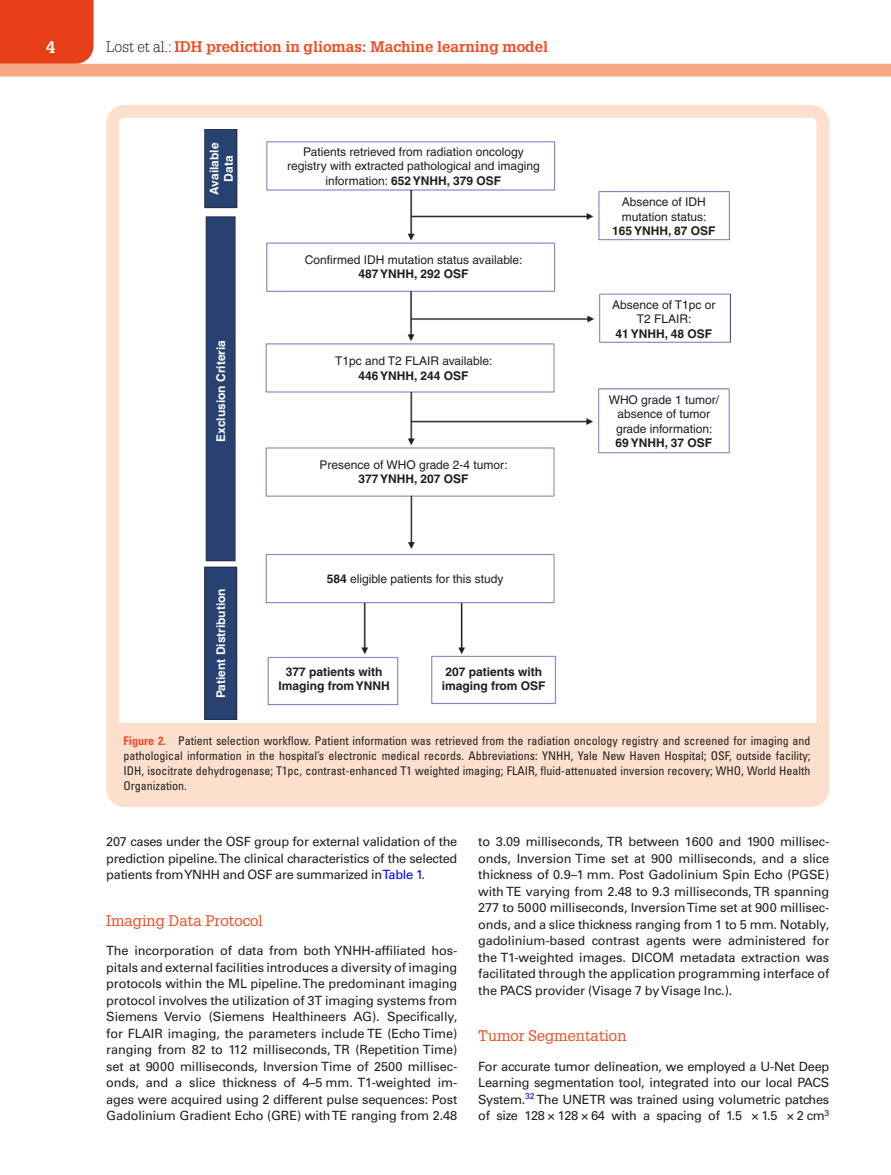
<style>
.page{position:relative;width:891px;height:1175px;background:#fff}
.page>*{position:absolute;margin:0;border:0;box-sizing:border-box;transform-origin:0 0}
.t1{font:700 16.5px "Glypha LT Std";color:#fff}
.t2{font:15px "Glypha LT Std Bold 2";color:#f04b22}
.t3{font:15px "Glypha LT Std";color:#f04b22}
.Text{font:12.75px/16.5px "Univers LT Std";letter-spacing:-.01em;color:#231f20;text-align:justify}
.TextInd{font:12.75px/16.5px "Univers LT Std";letter-spacing:-.02em;color:#231f20;text-align:justify}
.t4{font:12px/14.4px "Helvetica 2";color:#1d1e1f;text-align:center}
.FigCapt{font:condensed 12px/15px "Univers LT Std";color:#231f20;text-align:justify}
.t5{font:12px/14.4px "Helvetica Bold 2";color:#1d1e1f}
.t6{font:12px/14.4px "Helvetica Bold 2";color:#fff;text-align:center}
.s1{font-family:"Glypha LT Std";font-weight:300;color:#231f20}
.s2{font-family:"Helvetica Bold 2"}
.s3{font-weight:700;color:#f04b22}
.s4{color:#00f}
</style>
<div class="page">
<div style="left:0;top:0;width:94px;height:64px;background:#e73f18"></div>
<div style="left:0;top:64px;width:891px;height:12px;background:#f5a882"></div>
<img style="left:205px;top:129px;width:526px;height:590px">
<div style="left:118px;top:723px;width:700px;height:74px;background:#fcdfcd"></div>
<div style="left:106px;top:105px;width:723px;height:702px;border:13px solid #fcdfcd;border-radius:12px"></div>
<p class="t1" style="left:46px;top:37px;width:11px">4</p>
<p class="t2" style="left:106px;top:37px;width:443px"><span class="s1">Lost et al.:</span> IDH prediction in gliomas: Machine learning model</p>
<p class="t6" style="left:207px;top:195px;width:53px;rotate:-90deg">Available<br>Data</p>
<p class="t6" style="left:214px;top:442px;width:103px;rotate:-90deg">Exclusion Criteria</p>
<p class="t4" style="left:287px;top:144px;width:254px">Patients retrieved from radiation oncology registry with extracted pathological and imaging information: <span class="s2">652 YNHH, 379 OSF</span></p>
<p class="t4" style="left:305px;top:252px;width:219px">Confirmed IDH mutation status available:<br><span class="s2">487 YNHH, 292 OSF</span></p>
<p class="t4" style="left:335px;top:354px;width:159px">T1pc and T2 FLAIR available:<br><span class="s2">446 YNHH, 244 OSF</span></p>
<p class="t4" style="left:320px;top:457px;width:190px">Presence of WHO grade 2-4 tumor:<br><span class="s2">377 YNHH, 207 OSF</span></p>
<p class="t4" style="left:327px;top:572px;width:178px"><span class="s2">584</span> eligible patients for this study</p>
<p class="t4" style="left:612px;top:195px;width:105px">Absence of IDH mutation status:<br><span class="s2">165 YNHH, 87 OSF</span></p>
<p class="t4" style="left:612px;top:297px;width:105px">Absence of T1pc or<br>T2 FLAIR:<br><span class="s2">41 YNHH, 48 OSF</span></p>
<p class="t4" style="left:609px;top:392px;width:112px">WHO grade 1 tumor/ absence of tumor grade information:<br><span class="s2">69 YNHH, 37 OSF</span></p>
<p class="t6" style="left:214px;top:698px;width:112px;rotate:-90deg">Patient Distribution</p>
<p class="FigCapt" style="left:124px;top:732px;width:689px"><span class="s3">Figure 2.</span> Patient selection workflow. Patient information was retrieved from the radiation oncology registry and screened for imaging and pathological information in the hospital’s electronic medical records. Abbreviations: YNHH, Yale New Haven Hospital; OSF, outside facility; IDH, isocitrate dehydrogenase; T1pc, contrast-enhanced T1 weighted imaging; FLAIR, fluid-attenuated inversion recovery; WHO, World Health Organization.</p>
<p class="t5" style="left:278px;top:664px;width:113px;text-align:center">377 patients with<br>Imaging from YNNH</p>
<p class="t5" style="left:442px;top:664px;width:105px">207 patients with imaging from OSF</p>
<p class="TextInd" style="left:106px;top:833px;width:353px">207 cases under the OSF group for external validation of the prediction pipeline. The clinical characteristics of the selected patients from YNHH and OSF are summarized in <span class="s4">Table 1</span>.</p>
<h3 class="t3" style="left:106px;top:911px;width:158px">Imaging Data Protocol</h3>
<p class="Text" style="left:106px;top:942px;width:353px">The incorporation of data from both YNHH-affiliated hos&shy;pitals and external facilities introduces a diversity of imaging protocols within the ML pipeline. The predominant imaging protocol involves the utilization of 3T imaging systems from Siemens Vervio (Siemens Healthineers AG). Specifically, for FLAIR imaging, the parameters include TE (Echo Time) ranging from 82 to 112 milliseconds, TR (Repetition Time) set at 9000 milliseconds, Inversion Time of 2500 millisec&shy;onds, and a slice thickness of 4–5 mm. T1-weighted im&shy;ages were acquired using 2 different pulse sequences: Post Gadolinium Gradient Echo (GRE) with TE ranging from 2.48</p>
<p class="Text" style="left:478px;top:833px;width:353px">to 3.09 milliseconds, TR between 1600 and 1900 millisec&shy;onds, Inversion Time set at 900 milliseconds, and a slice thickness of 0.9–1 mm. Post Gadolinium Spin Echo (PGSE) with TE varying from 2.48 to 9.3 milliseconds, TR spanning 277 to 5000 milliseconds, Inversion Time set at 900 millisec&shy;onds, and a slice thickness ranging from 1 to 5 mm. Notably, gadolinium-based contrast agents were administered for the T1-weighted images. DICOM metadata extraction was facilitated through the application programming interface of the PACS provider (Visage 7 by Visage Inc.).</p>
<h3 class="t3" style="left:478px;top:1026px;width:150px">Tumor Segmentation</h3>
<p class="Text" style="left:478px;top:1057px;width:353px">For accurate tumor delineation, we employed a U-Net Deep Learning segmentation tool, integrated into our local PACS System.<sup>32</sup> The UNETR was trained using volumetric patches of size 128 × 128 × 64 with a spacing of 1.5 × 1.5 × 2 cm<sup>3</sup></p>
</div>
